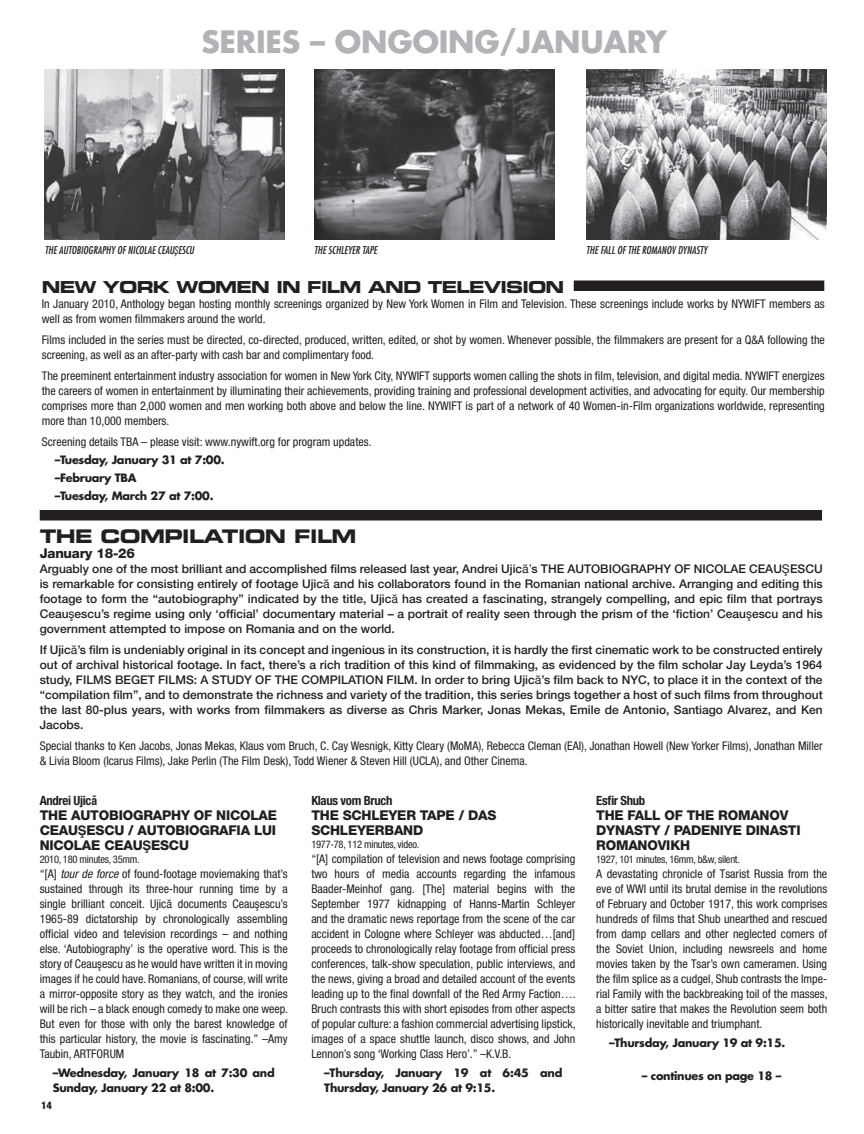
<style>
.page{position:relative;width:864px;height:1134px;background:#fff}
.page>*{position:absolute;margin:0;border:0;box-sizing:border-box;transform-origin:0 0}
.t1{font:700 30px "Futura";letter-spacing:-.01em;color:#b2b3b7}
.t2{font:18.75px "Eurostile Bold Extended Two";letter-spacing:-.035em;color:#231f20}
.t3{font:16.5px "Eurostile Bold Extended Two";letter-spacing:-.05em;color:#231f20}
.t4{font:800 13.5px/15px "Helvetica Neue";letter-spacing:-.015em;color:#231f20}
.t5{font:700 condensed 12.75px "Helvetica Neue";letter-spacing:-.025em;color:#231f20}
.t6{font:condensed 12px/15px "Helvetica Neue";color:#231f20;text-align:justify}
.t7{font:500 12px/15px "Helvetica Neue";color:#231f20;text-align:justify}
.t8{font:700 11.25px/18.3px "Futura";letter-spacing:-.025em;color:#231f20}
.t9{font:condensed 10.5px "Helvetica Neue";letter-spacing:-.025em;color:#231f20}
.t10{font:italic condensed 10.5px "Futura";color:#231f20}
.t11{font:800 condensed 10.5px "Helvetica Neue";color:#231f20}
.s1{font-family:"Arial";font-stretch:normal;font-size:10.8px}
.s2{font-family:"Helvetica";font-weight:400}
.s3{font-family:"Helvetica";font-stretch:normal}
.s4{font-family:"Helvetica";font-weight:700;font-size:13.2px}
.s5{font-style:italic}
</style>
<div class="page">
<div style="left:574px;top:280px;width:250px;height:11px;background:#231f20"></div>
<img style="left:44px;top:69px;width:241px;height:170px">
<img style="left:586px;top:69px;width:240px;height:170px">
<img style="left:314px;top:69px;width:241px;height:171px">
<div style="left:40px;top:510px;width:782px;height:10px;background:#231f20"></div>
<h1 class="t1" style="left:201px;top:21px;width:465px">series – ongoing/January</h1>
<p class="t10" style="left:45px;top:244px;width:151px">THE AUTOBIOGRAPHY OF NICOLAE CEAU<span class="s1">Ş</span>ESCU</p>
<p class="t10" style="left:314px;top:244px;width:65px">THE SCHLEYER TAPE</p>
<p class="t10" style="left:586px;top:244px;width:123px">THE FALL OF THE ROMANOV DYNASTY</p>
<h3 class="t3" style="left:42px;top:275px;width:524px">NEW YORK WOMEN IN FILM AND TELEVISION</h3>
<p class="t6" style="left:42px;top:296px;width:785px">In January 2010, Anthology began hosting monthly screenings organized by New York Women in Film and Television. These screenings include works by NYWIFT members as well as from women filmmakers around the world.</p>
<p class="t6" style="left:42px;top:332px;width:785px">Films included in the series must be directed, co-directed, produced, written, edited, or shot by women. Whenever possible, the filmmakers are present for a Q&amp;A following the screening, as well as an after-party with cash bar and complimentary food.</p>
<p class="t6" style="left:42px;top:368px;width:785px">The preeminent entertainment industry association for women in New York city, NYWIFT supports women calling the shots in film, television, and digital media. NYWIFT energizes the careers of women in entertainment by illuminating their achievements, providing training and professional development activities, and advocating for equity. Our membership comprises more than 2,000 women and men working both above and below the line. NYWIFT is part of a network of 40 Women-in-Film organizations worldwide, representing more than 10,000 members.</p>
<p class="t6" style="left:42px;top:434px;width:331px">Screening details TBA – please visit: www.nywift.org for program updates.</p>
<p class="t8" style="left:55px;top:450px;width:171px">–tuesday, January 31 at 7:00. –February tba<br>–tuesday, march 27 at 7:00.</p>
<h2 class="t2" style="left:40px;top:523px;width:318px">THE COMPILATION FILM</h2>
<p class="t4" style="left:40px;top:546px;width:97px">January 18-26</p>
<p class="t7" style="left:40px;top:561px;width:785px">Arguably one of the most brilliant and accomplished films released last year, Andrei Ujic<span class="s2">ă’</span>s THE AUTOBIOGRAPHY OF NICOLAE CEAU<span class="s2">Ş</span>ESCU is remarkable for consisting entirely of footage Ujic<span class="s2">ă</span> and his collaborators found in the Romanian national archive. Arranging and editing this footage to form the “autobiography” indicated by the title, Ujic<span class="s2">ă</span> has created a fascinating, strangely compelling, and epic film that portrays Ceau<span class="s2">ş</span>escu’s regime using only ‘official’ documentary material – a portrait of reality seen through the prism of the ‘fiction’ Ceau<span class="s2">ş</span>escu and his government attempted to impose on Romania and on the world.</p>
<p class="t7" style="left:40px;top:642px;width:785px">If Ujic<span class="s2">ă</span>’s film is undeniably original in its concept and ingenious in its construction, it is hardly the first cinematic work to be constructed entirely out of archival historical footage. In fact, there’s a rich tradition of this kind of filmmaking, as evidenced by the film scholar Jay Leyda’s 1964 study, FILMS BEGET FILMS: A STUDY OF THE COMPILATION FILM. In order to bring Ujic<span class="s2">ă</span>’s film back to NYC, to place it in the context of the “compilation film”, and to demonstrate the richness and variety of the tradition, this series brings together a host of such films from throughout the last 80-plus years, with works from filmmakers as diverse as Chris Marker, Jonas Mekas, Emile de Antonio, Santiago Alvarez, and Ken Jacobs.</p>
<p class="t6" style="left:40px;top:739px;width:784px">Special thanks to Ken Jacobs, Jonas Mekas, Klaus vom Bruch, c. cay Wesnigk, Kitty cleary (MoMA), Rebecca cleman (EAI), Jonathan Howell (New Yorker Films), Jonathan Miller &amp; Livia Bloom (Icarus Films), Jake Perlin (The Film Desk), Todd Wiener &amp; Steven Hill (UcLA), and Other cinema.</p>
<p class="t5" style="left:311px;top:793px;width:83px">Klaus vom Bruch</p>
<p class="t4" style="left:311px;top:808px;width:187px">THE SCHLEYER TAPE / DAS<br>SCHLEYERBAND</p>
<p class="t9" style="left:311px;top:839px;width:110px">1977-78, 112 minutes, video.</p>
<p class="t6" style="left:311px;top:852px;width:266px">“[A] compilation of television and news footage comprising two hours of media accounts regarding the infamous Baader-Meinhof gang. [The] material begins with the September 1977 kidnapping of Hanns-Martin Schleyer and the dramatic news reportage from the scene of the car accident in cologne where Schleyer was abducted…[and] proceeds to chronologically relay footage from official press conferences, talk-show speculation, public interviews, and the news, giving a broad and detailed account of the events leading up to the final downfall of the Red Army Faction….<br>Bruch contrasts this with short episodes from other aspects of popular culture: a fashion commercial advertising lipstick, images of a space shuttle launch, disco shows, and John Lennon’s song ‘Working class Hero’.” –K.v.B.</p>
<p class="t8" style="left:324px;top:1065px;width:240px;line-height:15px">–thursday, January 19 at 6:45 and thursday, January 26 at 9:15.</p>
<p class="t5" style="left:40px;top:793px;width:59px">Andrei Ujic<span class="s3">ă</span></p>
<p class="t4" style="left:40px;top:808px;width:239px;text-align:justify">THE AUTOBIOGRAPHY OF NICOLAE CEAU<span class="s4">Ş</span>ESCU / AUTOBIOGRAFIA LUI NICOLAE CEAU<span class="s4">Ş</span>ESCU</p>
<p class="t9" style="left:40px;top:854px;width:101px">2010, 180 minutes, 35mm.</p>
<p class="t6" style="left:40px;top:867px;width:250px">“[A] <span class="s5">tourdeforce</span>of found-footage moviemaking that’s sustained through its three-hour running time by a single brilliant conceit. Ujic<span class="s3">ă</span> documents ceau<span class="s3">ş</span>escu’s 1965-89 dictatorship by chronologically assembling official video and television recordings – and nothing else. ‘Autobiography’ is the operative word. This is the story of ceau<span class="s3">ş</span>escu as he would have written it in moving images if he could have. Romanians, of course, will write a mirror-opposite story as they watch, and the ironies will be rich – a black enough comedy to make one weep.<br>But even for those with only the barest knowledge of this particular history, the movie is fascinating.” –Amy Taubin, ARTFORUM</p>
<p class="t8" style="left:53px;top:1065px;width:224px;line-height:15px">–Wednesday, January 18 at 7:30 and sunday, January 22 at 8:00.</p>
<p class="t5" style="left:596px;top:793px;width:51px">Esfir Shub</p>
<p class="t4" style="left:596px;top:808px;width:206px">THE FALL OF THE ROMANOV<br>DYNASTY / PADENIYE DINASTI<br>ROMANOVIKH</p>
<p class="t9" style="left:596px;top:854px;width:145px">1927, 101 minutes, 16mm, b&amp;w, silent.</p>
<p class="t6" style="left:596px;top:867px;width:233px">A devastating chronicle of Tsarist Russia from the eve of WWI until its brutal demise in the revolutions of February and October 1917, this work comprises hundreds of films that Shub unearthed and rescued from damp cellars and other neglected corners of the Soviet Union, including newsreels and home movies taken by the Tsar’s own cameramen. Using the film splice as a cudgel, Shub contrasts the Impe&shy;rial Family with the backbreaking toil of the masses, a bitter satire that makes the Revolution seem both historically inevitable and triumphant.</p>
<p class="t8" style="left:609px;top:1033px;width:178px">–thursday, January 19 at 9:15.</p>
<p class="t8" style="left:642px;top:1066px;width:141px">– continues on page 18 –</p>
<p class="t11" style="left:41px;top:1099px;width:12px">14</p>
</div>
